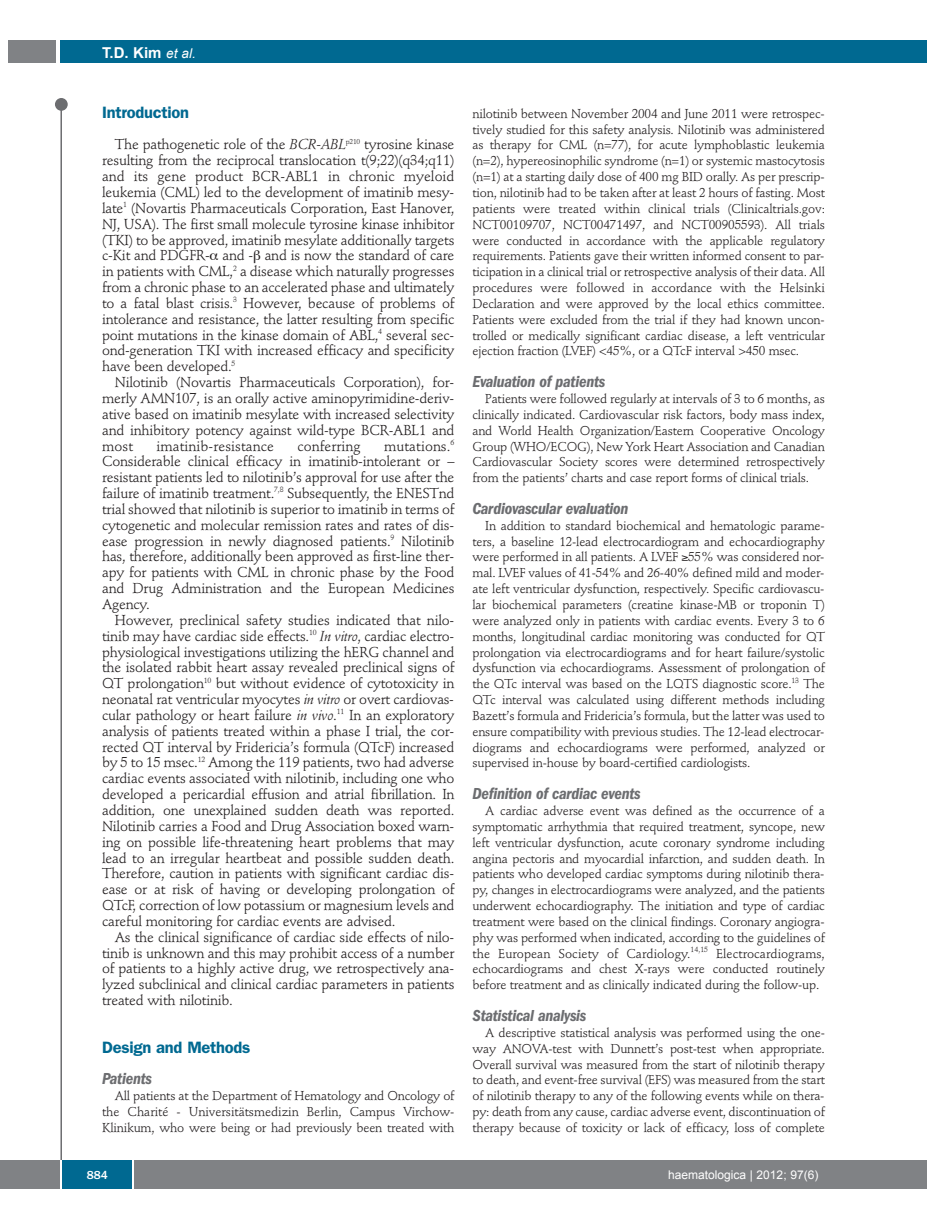
<style>
.page{position:relative;width:927px;height:1225px;background:#fff}
.page>*{position:absolute;margin:0;border:0;box-sizing:border-box;transform-origin:0 0}
.t1{font:italic 600 condensed 16.5px "Franklin Gothic";letter-spacing:-.015em;color:#6c6d70}
.t2{font:600 16.5px "Franklin Gothic";letter-spacing:-.015em;color:#006991}
.t3{font:700 15px "Arial";color:#fff}
.t4{font:14.25px/15.9px "Stempel Schneidler";letter-spacing:-.015em;color:#231f20;text-align:justify}
.t5{font:14.25px "Stempel Schneidler";letter-spacing:.005em;color:#231f20}
.t6{font:12.75px/15.9px "Stempel Schneidler";letter-spacing:-.015em;color:#231f20;text-align:justify}
.t7{font:12px "Arial";color:#fff}
.t8{font:500 12px "Franklin Gothic";color:#fff}
.s1{font-weight:400;font-style:italic;font-size:13.5px}
.s2{font-style:italic}
</style>
<div class="page">
<div style="left:911px;top:40px;width:16px;height:22px;background:#006991"></div>
<div style="left:910px;top:1160px;width:17px;height:28px;background:#808285"></div>
<div style="left:55px;top:98px;width:13px;height:13px;background:#6c6d70;border-radius:50%"></div>
<hr style="left:60px;top:101px;width:2px;height:1061px;background:#6c6d70">
<div style="left:60px;top:40px;width:852px;height:22px;background:#006991"></div>
<div style="left:9px;top:40px;width:47px;height:22px;background:#808285"></div>
<div style="left:0;top:1160px;width:911px;height:28px;background:#808285"></div>
<div style="left:62px;top:1160px;width:71px;height:28px;background:#006991"></div>
<hr style="left:60px;top:1160px;width:2px;height:28px;background:#fff">
<svg style="left:133px;top:1160px;width:1px;height:28px"></svg>
<p class="t3" style="left:102px;top:44px;width:95px">t.D. Kim <span class="s1">et al.</span></p>
<p class="t2" style="left:102px;top:106px;width:88px">Introduction</p>
<p class="t4" style="left:102px;top:138px;width:354px;text-indent:13px">The pathogenetic role of the <span class="s2">BCR-ABL</span><sup>p210</sup> tyrosine kinase resulting from the reciprocal translocation t(9;22)(q34;q11) and its gene product BCR-ABL1 in chronic myeloid leukemia (CML) led to the development of imatinib mesy&shy;late<sup>1</sup> (Novartis Pharmaceuticals Corporation, East Hanover, NJ, USA). The first small molecule tyrosine kinase inhibitor (TKI) to be approved, imatinib mesylate additionally targets c-Kit and PDGFR- and - and is now the standard of care in patients with CML,<sup>2</sup> a disease which naturally progresses from a chronic phase to an accelerated phase and ultimately to a fatal blast crisis.<sup>3</sup> However, because of problems of intolerance and resistance, the latter resulting from specific point mutations in the kinase domain of ABL,<sup>4</sup> several sec&shy;ond-generation TKI with increased efficacy and specificity have been developed.<sup>5</sup></p>
<p class="t4" style="left:102px;top:376px;width:354px;text-indent:13px">Nilotinib (Novartis Pharmaceuticals Corporation), for&shy;merly AMN107, is an orally active aminopyrimidine-deriv&shy;ative based on imatinib mesylate with increased selectivity and inhibitory potency against wild-type BCR-ABL1 and most</p>
<p class="t4" style="left:102px;top:439px;width:354px;text-indent:282px">mutations.<sup>6<br></sup>Considerable clinical efficacy in imatinib-intolerant or – resistant patients led to nilotinib’s approval for use after the failure of imatinib treatment.<sup>7,8</sup> Subsequently, the ENESTnd trial showed that nilotinib is superior to imatinib in terms of cytogenetic and molecular remission rates and rates of dis&shy;ease progression in newly diagnosed patients.<sup>9</sup> Nilotinib has, therefore, additionally been approved as first-line ther&shy;apy for patients with CML in chronic phase by the Food and Drug Administration and the European Medicines Agency.</p>
<p class="t4" style="left:102px;top:613px;width:354px;text-indent:13px">However, preclinical safety studies indicated that nilo&shy;tinib may have cardiac side effects.<sup>10</sup> <span class="s2">In vitro</span>, cardiac electro&shy;physiological investigations utilizing the hERG channel and the isolated rabbit heart assay revealed preclinical signs of QT prolongation<sup>10</sup> but without evidence of cytotoxicity in neonatal rat ventricular myocytes <span class="s2">in vitro</span> or overt cardiovas&shy;cular pathology or heart failure <span class="s2">in vivo</span>.<sup>11</sup> In an exploratory analysis of patients treated within a phase I trial, the cor&shy;rected QT interval by Fridericia’s formula (QTcF) increased by 5 to 15 msec.<sup>12</sup> Among the 119 patients, two had adverse cardiac events associated with nilotinib, including one who developed a pericardial effusion and atrial fibrillation. In addition, one unexplained sudden death was reported.<br>Nilotinib carries a Food and Drug Association boxed warn&shy;ing on possible life-threatening heart problems that may lead to an irregular heartbeat and possible sudden death.<br>Therefore, caution in patients with significant cardiac dis&shy;ease or at risk of having or developing prolongation of QTcF, correction of low potassium or magnesium levels and careful monitoring for cardiac events are advised.</p>
<p class="t4" style="left:102px;top:930px;width:354px;text-indent:13px">As the clinical significance of cardiac side effects of nilo&shy;tinib is unknown and this may prohibit access of a number of patients to a highly active drug, we retrospectively ana&shy;lyzed subclinical and clinical cardiac parameters in patients treated with nilotinib.</p>
<p class="t2" style="left:102px;top:1041px;width:150px">Design and Methods</p>
<p class="t1" style="left:102px;top:1072px;width:51px">Patients</p>
<p class="t6" style="left:102px;top:1089px;width:354px;text-indent:13px">All patients at the Department of Hematology and Oncology of the Charité - Universitätsmedizin Berlin, Campus Virchow-Klinikum, who were being or had previously been treated with</p>
<p class="t5" style="left:156px;top:440px;width:119px">imatinib-resistance</p>
<p class="t5" style="left:297px;top:440px;width:65px">conferring</p>
<p class="t6" style="left:472px;top:107px;width:354px">nilotinib between November 2004 and June 2011 were retrospec&shy;tively studied for this safety analysis. Nilotinib was administered as therapy for CML (n=77), for acute lymphoblastic leukemia (n=2), hypereosinophilic syndrome (n=1) or systemic mastocytosis (n=1) at a starting daily dose of 400 mg BID orally. As per prescrip&shy;tion, nilotinib had to be taken after at least 2 hours of fasting. Most patients were treated within clinical trials (Clinicaltrials.gov:<br>NCT00109707, NCT00471497, and NCT00905593). All trials were conducted in accordance with the applicable regulatory requirements. Patients gave their written informed consent to par&shy;ticipation in a clinical trial or retrospective analysis of their data. All procedures were followed in accordance with the Helsinki Declaration and were approved by the local ethics committee.<br>Patients were excluded from the trial if they had known uncon&shy;trolled or medically significant cardiac disease, a left ventricular ejection fraction (LVEF) &lt;45%, or a QTcF interval &gt;450 msec.</p>
<p class="t1" style="left:472px;top:375px;width:134px">Evaluation of patients</p>
<p class="t6" style="left:472px;top:392px;width:354px;text-indent:13px">Patients were followed regularly at intervals of 3 to 6 months, as clinically indicated. Cardiovascular risk factors, body mass index, and World Health Organization/Eastern Cooperative Oncology Group (WHO/ECOG), New York Heart Association and Canadian Cardiovascular Society scores were determined retrospectively from the patients’ charts and case report forms of clinical trials.</p>
<p class="t1" style="left:472px;top:502px;width:157px">Cardiovascular evaluation</p>
<p class="t6" style="left:472px;top:518px;width:354px;text-indent:13px">In addition to standard biochemical and hematologic parame&shy;ters, a baseline 12-lead electrocardiogram and echocardiography were performed in all patients. A LVEF ≥55% was considered nor&shy;mal. LVEF values of 41-54% and 26-40% defined mild and moder&shy;ate left ventricular dysfunction, respectively. Specific cardiovascu&shy;lar biochemical parameters (creatine kinase-MB or troponin T) were analyzed only in patients with cardiac events. Every 3 to 6 months, longitudinal cardiac monitoring was conducted for QT prolongation via electrocardiograms and for heart failure/systolic dysfunction via echocardiograms. Assessment of prolongation of the QTc interval was based on the LQTS diagnostic score.<sup>13</sup> The QTc interval was calculated using different methods including Bazett’s formula and Fridericia’s formula, but the latter was used to ensure compatibility with previous studies. The 12-lead electrocar&shy;diograms and echocardiograms were performed, analyzed or supervised in-house by board-certified cardiologists.</p>
<p class="t1" style="left:472px;top:787px;width:170px">Definition of cardiac events</p>
<p class="t6" style="left:472px;top:804px;width:354px;text-indent:13px">A cardiac adverse event was defined as the occurrence of a symptomatic arrhythmia that required treatment, syncope, new left ventricular dysfunction, acute coronary syndrome including angina pectoris and myocardial infarction, and sudden death. In patients who developed cardiac symptoms during nilotinib thera&shy;py, changes in electrocardiograms were analyzed, and the patients underwent echocardiography. The initiation and type of cardiac treatment were based on the clinical findings. Coronary angiogra&shy;phy was performed when indicated, according to the guidelines of the European Society of Cardiology.<sup>14,15</sup> Electrocardiograms, echocardiograms and chest X-rays were conducted routinely before treatment and as clinically indicated during the follow-up.</p>
<p class="t1" style="left:472px;top:1009px;width:115px">Statistical analysis</p>
<p class="t6" style="left:472px;top:1025px;width:354px;text-indent:13px">A descriptive statistical analysis was performed using the one&shy;way ANOVA-test with Dunnett’s post-test when appropriate.<br>Overall survival was measured from the start of nilotinib therapy to death, and event-free survival (EFS) was measured from the start of nilotinib therapy to any of the following events while on thera&shy;py: death from any cause, cardiac adverse event, discontinuation of therapy because of toxicity or lack of efficacy, loss of complete</p>
<p class="t8" style="left:87px;top:1171px;width:23px">884</p>
<p class="t7" style="left:668px;top:1168px;width:152px">haematologica | 2012; 97(6)</p>
</div>
